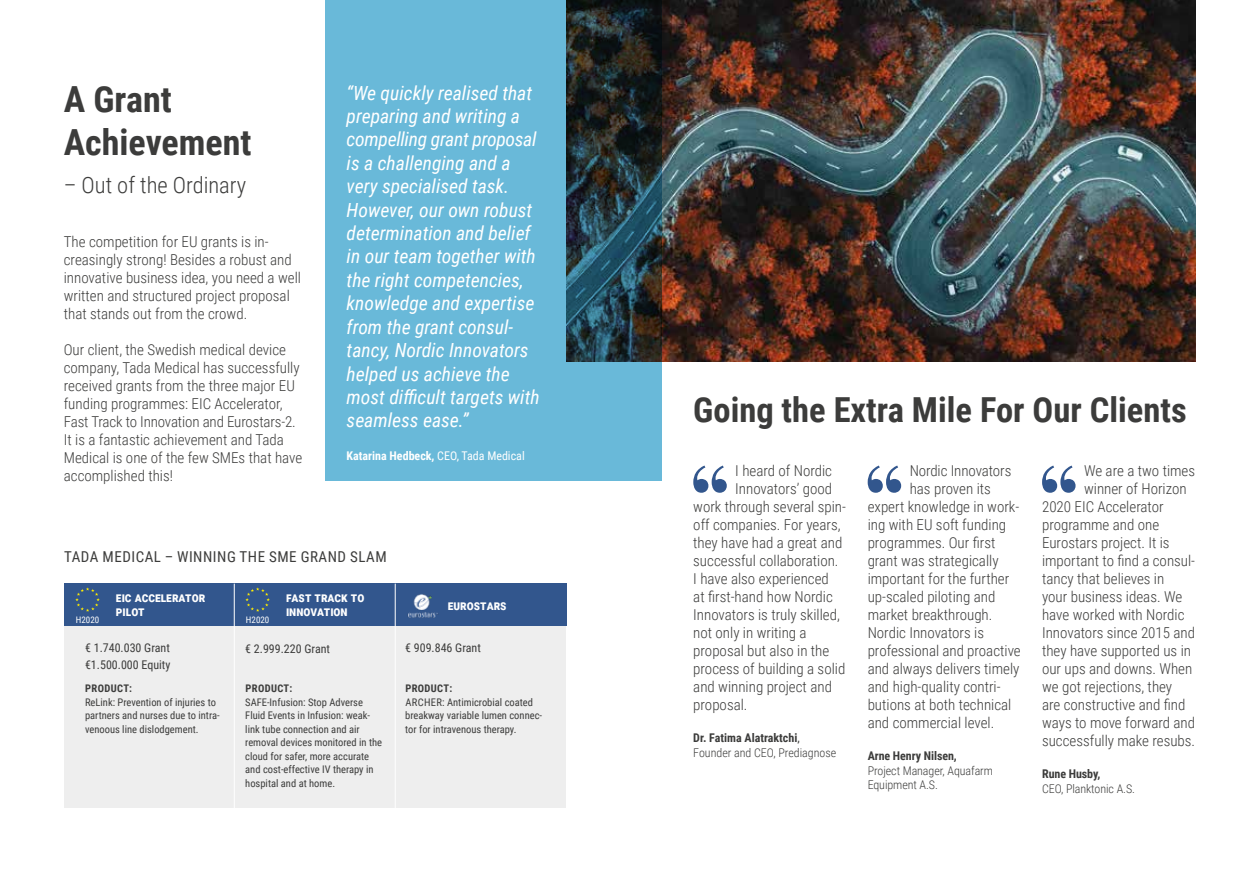
<style>
.page{position:relative;width:1259px;height:893px;background:#fff}
.page>*{position:absolute;margin:0;border:0;box-sizing:border-box;transform-origin:0 0}
.t1{font:700 36px/43.2px "Roboto Condensed";color:#3c3c3b}
.t2{font:700 34.5px "Roboto Condensed";color:#3c3c3b}
.t3{font:300 22.5px "Roboto Condensed";color:#3c3c3b}
.t4{font:italic 19.5px/23.4px "Roboto Condensed";color:#fff}
.t5{font:300 15px/18px "Roboto Condensed";color:#3c3c3b}
.t6{font:15px "Roboto Condensed";letter-spacing:.035em;color:#3c3c3b}
.t7{font:700 13.5px/13.5px "Roboto Condensed";letter-spacing:.02em;color:#fff}
.t8{font:300 12px/14.4px "Roboto Condensed";letter-spacing:-.005em;color:#3c3c3b}
.t9{font:12px/17.7px "Roboto Condensed";color:#3c3c3b}
.t10{font:700 12px "Roboto Condensed";color:#fff}
.t11{font:700 12px "Roboto Condensed";letter-spacing:-.005em;color:#3c3c3b}
.t12{font:10.5px/13.5px "Roboto Condensed";color:#3c3c3b}
.t13{font:700 10.5px "Roboto Condensed";letter-spacing:.035em;color:#3c3c3b}
.t14{font:9px "Roboto Condensed";color:#fff}
.s1{font-weight:400}
.s2{font-weight:700}
</style>
<div class="page">
<div style="left:64px;top:584px;width:502px;height:224px;background:#eee"></div>
<img style="left:662px;top:0;width:533px;height:361px">
<svg style="left:325px;top:0;width:337px;height:481px;background:#599cb6"></svg>
<svg style="left:693px;top:465px;width:34px;height:28px"></svg>
<svg style="left:1042px;top:465px;width:33px;height:28px"></svg>
<svg style="left:867px;top:465px;width:34px;height:28px"></svg>
<div style="left:64px;top:584px;width:171px;height:42px;background:#32568d"></div>
<div style="left:235px;top:584px;width:160px;height:42px;background:#32568d"></div>
<div style="left:395px;top:584px;width:172px;height:42px;background:#32568d"></div>
<hr style="left:395px;top:584px;width:1px;height:226px;background:#fff">
<svg style="left:75px;top:587px;width:25px;height:25px"></svg>
<svg style="left:245px;top:587px;width:25px;height:25px"></svg>
<hr style="left:234px;top:584px;width:1px;height:226px;background:#fff">
<img style="left:407px;top:594px;width:31px;height:24px">
<h1 class="t1" style="left:64px;top:76px;width:189px">A Grant<br>Achievement</h1>
<h3 class="t3" style="left:64px;top:169px;width:184px">– Out of the Ordinary</h3>
<p class="t5" style="left:64px;top:232px;width:239px">The competition for EU grants is in&shy;creasingly strong! Besides a robust and innovative business idea, you need a well written and structured project proposal that stands out from the crowd.</p>
<p class="t5" style="left:64px;top:340px;width:240px">Our client, the Swedish medical device company, Tada Medical has successfully received grants from the three major EU funding programmes: EIC Accelerator, Fast Track to Innovation and Eurostars-2.<br>It is a fantastic achievement and Tada Medical is one of the few SMEs that have accomplished this!</p>
<p class="t4" style="left:347px;top:80px;width:194px">“We quickly realised that preparing and writing a compelling grant proposal is a challenging and a very specialised task.<br>However, our own robust determination and belief in our team together with the right competencies, knowledge and expertise from the grant consul&shy;tancy, Nordic Innovators helped us achieve the most difficult targets with seamless ease.”</p>
<p class="t10" style="left:347px;top:447px;width:180px">Katarina Hedbeck, <span class="s1">CEO, Tada Medical</span></p>
<p class="t6" style="left:64px;top:546px;width:324px">TADA MEDICAL – WINNING THE SME GRAND SLAM</p>
<p class="t7" style="left:116px;top:590px;width:91px">eic accelerator pilot</p>
<p class="t7" style="left:286px;top:590px;width:80px">fast track to innovation</p>
<p class="t7" style="left:448px;top:598px;width:60px">eurostars</p>
<p class="t14" style="left:76px;top:614px;width:25px">H2020</p>
<p class="t14" style="left:246px;top:614px;width:25px">H2020</p>
<p class="t9" style="left:85px;top:638px;width:87px">€ 1.740.030 Grant €1.500.000 Equity</p>
<p class="t9" style="left:245px;top:639px;width:86px">€ 2.999.220 Grant</p>
<p class="t9" style="left:405px;top:638px;width:77px">€ 909.846 Grant</p>
<p class="t13" style="left:85px;top:681px;width:48px">PRODUCT:</p>
<p class="t12" style="left:85px;top:695px;width:136px">ReLink: Prevention of injuries to partners and nurses due to intra&shy;venoous line dislodgement.</p>
<p class="t13" style="left:245px;top:681px;width:48px">PRODUCT:</p>
<p class="t12" style="left:245px;top:695px;width:138px">SAFE-Infusion: Stop Adverse<br>Fluid Events in Infusion: weak&shy;link tube connection and air removal devices monitored in the cloud for safer, more accurate and cost-effective IV therapy in hospital and at home.</p>
<p class="t13" style="left:405px;top:681px;width:48px">PRODUCT:</p>
<p class="t12" style="left:405px;top:695px;width:138px">ARCHER: Antimicrobial coated breakway variable lumen connec&shy;tor for intravenous therapy.</p>
<h2 class="t2" style="left:693px;top:386px;width:495px">Going the Extra Mile For Our Clients</h2>
<p class="t5" style="left:735px;top:461px;width:98px">I heard of Nordic</p>
<p class="t5" style="left:735px;top:479px;width:98px">Innovators’ good</p>
<p class="t5" style="left:693px;top:497px;width:154px">work through several spin-</p>
<p class="t5" style="left:693px;top:515px;width:149px">off companies. For years,</p>
<p class="t5" style="left:693px;top:533px;width:150px">they have had a great and</p>
<p class="t5" style="left:693px;top:551px;width:147px">successful collaboration.</p>
<p class="t5" style="left:693px;top:569px;width:137px">I have also experienced</p>
<p class="t5" style="left:693px;top:587px;width:141px">at first-hand how Nordic</p>
<p class="t5" style="left:693px;top:605px;width:148px">Innovators is truly skilled,</p>
<p class="t5" style="left:693px;top:623px;width:115px">not only in writing a</p>
<p class="t5" style="left:693px;top:641px;width:138px">proposal but also in the</p>
<p class="t5" style="left:693px;top:659px;width:153px">process of building a solid</p>
<p class="t5" style="left:693px;top:677px;width:140px">and winning project and</p>
<p class="t5" style="left:693px;top:695px;width:56px">proposal.</p>
<p class="t8" style="left:693px;top:730px;width:144px"><span class="s2">Dr. Fatima Alatraktchi</span><span class="s1">,<br></span>Founder and CEO, Prediagnose</p>
<p class="t5" style="left:909px;top:461px;width:103px">Nordic Innovators</p>
<p class="t5" style="left:909px;top:479px;width:83px">has proven its</p>
<p class="t5" style="left:867px;top:497px;width:153px">expert knowledge in work-</p>
<p class="t5" style="left:867px;top:515px;width:140px">ing with EU soft funding</p>
<p class="t5" style="left:867px;top:533px;width:129px">programmes. Our first</p>
<p class="t5" style="left:867px;top:551px;width:132px">grant was strategically</p>
<p class="t5" style="left:867px;top:569px;width:143px">important for the further</p>
<p class="t5" style="left:867px;top:587px;width:129px">up-scaled piloting and</p>
<p class="t5" style="left:867px;top:605px;width:126px">market breakthrough.</p>
<p class="t5" style="left:867px;top:623px;width:118px">Nordic Innovators is</p>
<p class="t5" style="left:867px;top:641px;width:155px">professional and proactive</p>
<p class="t5" style="left:867px;top:659px;width:153px">and always delivers timely</p>
<p class="t5" style="left:867px;top:677px;width:134px">and high-quality contri-</p>
<p class="t5" style="left:867px;top:695px;width:145px">butions at both technical</p>
<p class="t5" style="left:867px;top:713px;width:128px">and commercial level.</p>
<p class="t11" style="left:867px;top:747px;width:91px">Arne Henry Nilsen,</p>
<p class="t8" style="left:867px;top:763px;width:127px">Project Manager, Aquafarm<br>Equipment A.S.</p>
<p class="t5" style="left:1084px;top:461px;width:113px">We are a two times</p>
<p class="t5" style="left:1084px;top:479px;width:104px">winner of Horizon</p>
<p class="t5" style="left:1042px;top:497px;width:123px">2020 EIC Accelerator</p>
<p class="t5" style="left:1042px;top:515px;width:119px">programme and one</p>
<p class="t5" style="left:1042px;top:533px;width:129px">Eurostars project. It is</p>
<p class="t5" style="left:1042px;top:551px;width:155px">important to find a consul-</p>
<p class="t5" style="left:1042px;top:569px;width:124px">tancy that believes in</p>
<p class="t5" style="left:1042px;top:587px;width:142px">your business ideas. We</p>
<p class="t5" style="left:1042px;top:605px;width:144px">have worked with Nordic</p>
<p class="t5" style="left:1042px;top:623px;width:155px">Innovators since 2015 and</p>
<p class="t5" style="left:1042px;top:641px;width:150px">they have supported us in</p>
<p class="t5" style="left:1042px;top:659px;width:152px">our ups and downs. When</p>
<p class="t5" style="left:1042px;top:677px;width:132px">we got rejections, they</p>
<p class="t5" style="left:1042px;top:695px;width:145px">are constructive and find</p>
<p class="t5" style="left:1042px;top:713px;width:155px">ways to move forward and</p>
<p class="t5" style="left:1042px;top:731px;width:155px">successfully make resubs.</p>
<p class="t11" style="left:1042px;top:765px;width:60px">Rune Husby,</p>
<p class="t8" style="left:1042px;top:781px;width:94px">CEO, Planktonic A.S.</p>
</div>
